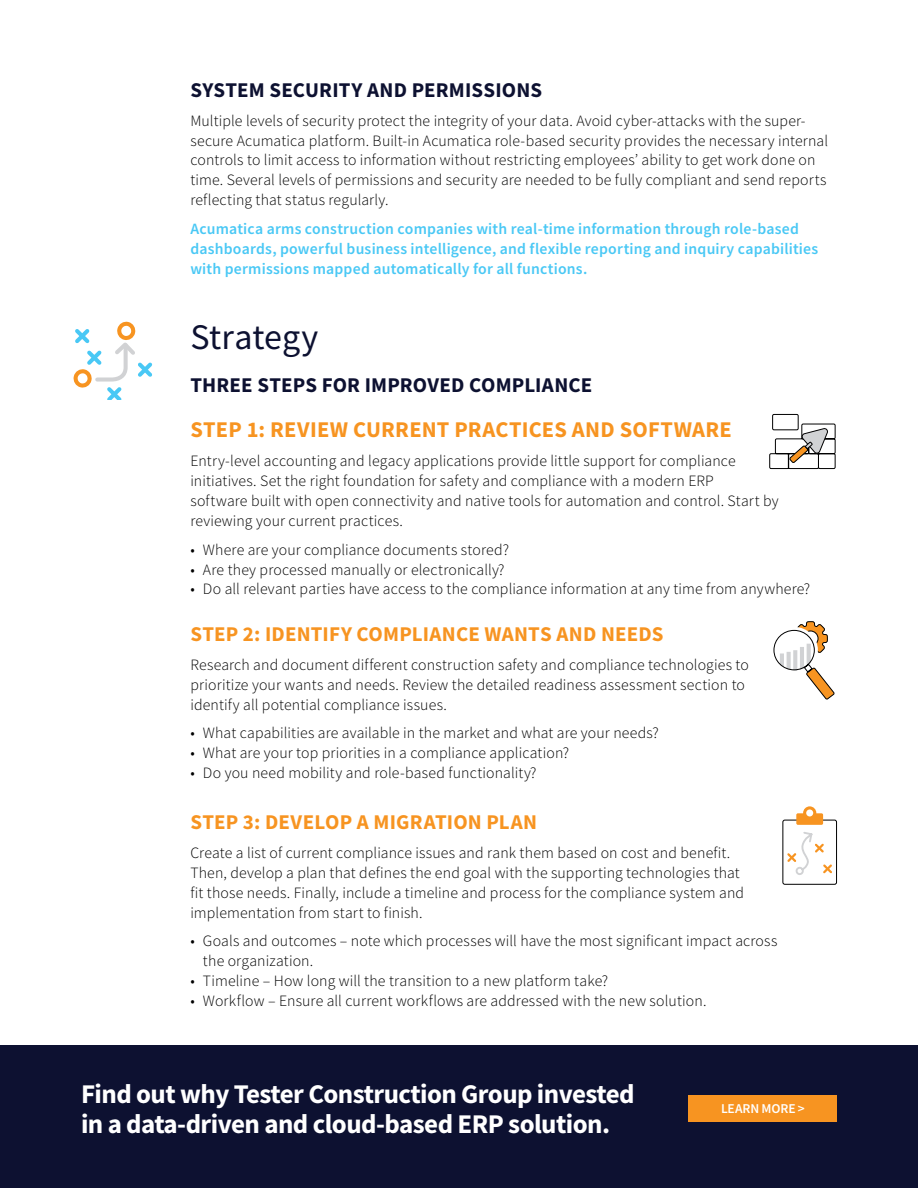
<style>
.page{position:relative;width:918px;height:1188px;background:#fff}
.page>*{position:absolute;margin:0;border:0;box-sizing:border-box;transform-origin:0 0}
.t1{font:36px "Source Sans Pro";color:#0d1131}
.t2{font:700 27px/30px "Source Sans Pro";letter-spacing:-.02em;color:#fff}
.t3{font:700 22.5px "Source Sans Pro";letter-spacing:.01em;color:#f79421}
.t4{font:700 21px "Source Sans Pro";letter-spacing:.01em;color:#f79421}
.t5{font:700 21px "Source Sans Pro";letter-spacing:.01em;color:#0d1131}
.t6{font:300 15.75px/20px "Source Sans Pro";letter-spacing:.01em;color:#000}
.t7{font:600 15.75px/20px "Source Sans Pro";letter-spacing:.015em;color:#49c8f5}
.t8{font:600 13.5px "Source Sans Pro";letter-spacing:-.005em;color:#fff}
</style>
<div class="page">
<svg style="left:74px;top:322px;width:78px;height:77px"></svg>
<div style="left:0;top:1045px;width:918px;height:143px;background:#0d1131"></div>
<div style="left:689px;top:1095px;width:148px;height:27px;background:#f79421"></div>
<svg style="left:769px;top:414px;width:67px;height:55px"></svg>
<div style="left:770px;top:627px;width:48px;height:46px;border:9px solid #fff;border-radius:50%"></div>
<svg style="left:773px;top:621px;width:64px;height:264px"></svg>
<h3 class="t5" style="left:190px;top:76px;width:353px">SYSTEM SECURITY AND PERMISSIONS</h3>
<p class="t6" style="left:190px;top:110px;width:639px">Multiple levels of security protect the integrity of your data. Avoid cyber-attacks with the super&shy;secure Acumatica platform. Built-in Acumatica role-based security provides the necessary internal controls to limit access to information without restricting employees’ ability to get work done on time. Several levels of permissions and security are needed to be fully compliant and send reports reflecting that status regularly.</p>
<p class="t7" style="left:190px;top:219px;width:629px">Acumatica arms construction companies with real-time information through role-based dashboards, powerful business intelligence, and flexible reporting and inquiry capabilities with permissions mapped automatically for all functions.</p>
<h1 class="t1" style="left:190px;top:314px;width:130px">Strategy</h1>
<h3 class="t5" style="left:190px;top:371px;width:404px">THREE STEPS FOR IMPROVED COMPLIANCE</h3>
<h3 class="t3" style="left:190px;top:415px;width:543px">STEP 1: REVIEW CURRENT PRACTICES AND SOFTWARE</h3>
<p class="t6" style="left:190px;top:451px;width:590px">Entry-level accounting and legacy applications provide little support for compliance initiatives. Set the right foundation for safety and compliance with a modern ERP<br>software built with open connectivity and native tools for automation and control. Start by reviewing your current practices.</p>
<p class="t6" style="left:190px;top:539px;width:320px">• Where are your compliance documents stored?</p>
<p class="t6" style="left:190px;top:559px;width:316px">• Are they processed manually or electronically?</p>
<p class="t6" style="left:190px;top:579px;width:621px">• Do all relevant parties have access to the compliance information at any time from anywhere?</p>
<h3 class="t4" style="left:190px;top:620px;width:475px">STEP 2: IDENTIFY COMPLIANCE WANTS AND NEEDS</h3>
<p class="t6" style="left:190px;top:655px;width:560px">Research and document different construction safety and compliance technologies to prioritize your wants and needs. Review the detailed readiness assessment section to identify all potential compliance issues.</p>
<p class="t6" style="left:190px;top:723px;width:470px">• What capabilities are available in the market and what are your needs?</p>
<p class="t6" style="left:190px;top:743px;width:380px">• What are your top priorities in a compliance application?</p>
<p class="t6" style="left:190px;top:763px;width:348px">• Do you need mobility and role-based functionality?</p>
<h3 class="t4" style="left:190px;top:808px;width:348px">STEP 3: DEVELOP A MIGRATION PLAN</h3>
<p class="t6" style="left:190px;top:843px;width:555px">Create a list of current compliance issues and rank them based on cost and benefit.<br>Then, develop a plan that defines the end goal with the supporting technologies that fit those needs. Finally, include a timeline and process for the compliance system and implementation from start to finish.</p>
<p class="t6" style="left:203px;top:931px;width:576px;text-indent:-13px">• Goals and outcomes – note which processes will have the most significant impact across the organization.</p>
<p class="t6" style="left:190px;top:971px;width:419px">• Timeline – How long will the transition to a new platform take?</p>
<p class="t6" style="left:190px;top:991px;width:518px">• Workflow – Ensure all current workflows are addressed with the new solution.</p>
<h2 class="t2" style="left:81px;top:1078px;width:555px">Find out why Tester Construction Group invested in a data-driven and cloud-based ERP solution.</h2>
<p class="t8" style="left:721px;top:1100px;width:85px">LEARN MORE &gt;</p>
</div>
